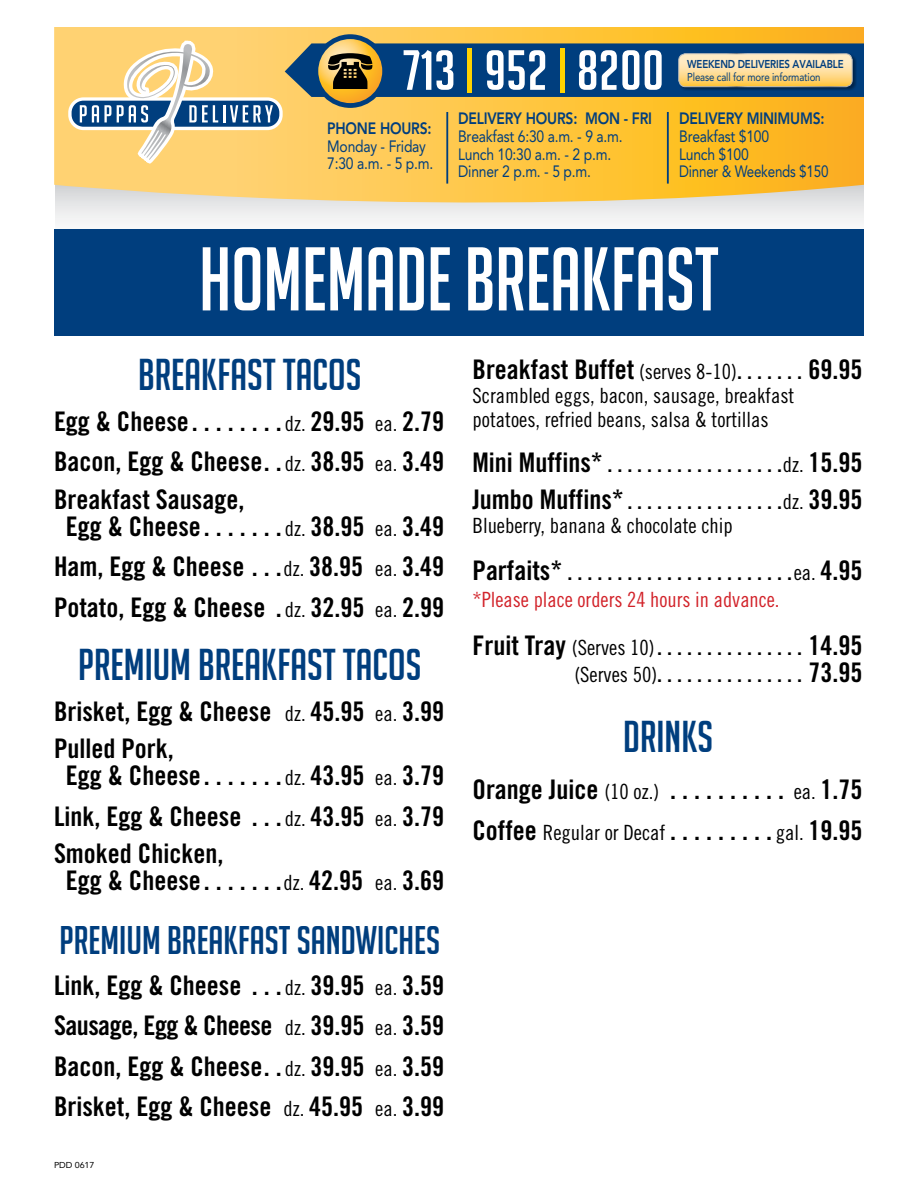
<style>
.page{position:relative;width:918px;height:1188px;background:#fff}
.page>*{position:absolute;margin:0;border:0;box-sizing:border-box;transform-origin:0 0}
.t1{font:88.05px "Big Noodle Titling";color:#fff;scale:.91 1}
.t2{font:55.2px "Big Noodle Titling";color:#fff;scale:1.04 1}
.t3{font:43.5px "Big Noodle Titling";color:#003e7e}
.t4{font:39px "Big Noodle Titling";color:#003e7e}
.t5{font:27px/40.5px "Trade Gothic Bold Cond Twenty";color:#000}
.t6{font:22.5px/27px "Trade Gothic Bold Cond Twenty";color:#000;text-align:right}
.t7{font:21px/24px "Trade Gothic Cond Eighteen";color:#000}
.t8{font:21px "Trade Gothic Cond Eighteen";color:#d2232a}
.t9{font:16.35px/17.7px "Avenir LT Std";letter-spacing:-.015em;color:#003e7e;scale:.85 1}
.t10{font:800 16.35px "Avenir LT Std";letter-spacing:-.015em;color:#003e7e;scale:.85 1}
.t11{font:11.4px "Avenir LT Std";letter-spacing:-.015em;color:#003e7e;scale:.85 1}
.t12{font:800 11.4px "Avenir LT Std";letter-spacing:-.015em;color:#003e7e;scale:.85 1}
.t13{font:8.55px "Avenir LT Std";letter-spacing:-.01em;color:#000;scale:1.05 1}
.s1{font-size:51px;color:#ffd200}
.s2{font-family:"Trade Gothic Cond Eighteen";font-size:21px}
.s3{font-size:22.5px}
.s4{font-size:27px}
</style>
<div class="page">
<svg style="left:55px;top:229px;width:809px;height:1px"></svg>
<svg style="left:54px;top:27px;width:810px;height:195px"></svg>
<hr style="left:446px;top:112px;width:2px;height:72px;background:#003e7e">
<hr style="left:667px;top:112px;width:2px;height:72px;background:#003e7e">
<svg style="left:65px;top:27px;width:799px;height:151px;background:#c2a85e"></svg>
<div style="left:678px;top:53px;width:179px;height:38px;background:#000;opacity:.43"></div>
<svg style="left:679px;top:54px;width:173px;height:33px;background:#fede9a"></svg>
<div style="left:679px;top:54px;width:173px;height:33px;border:1px solid #fff;border-radius:7px"></div>
<div style="left:54px;top:230px;width:810px;height:106px;background:#003e7e"></div>
<h2 class="t2" style="left:403px;top:40px;width:253px">713 <span class="s1">|</span> 952 <span class="s1">|</span> 8200</h2>
<p class="t10" style="left:327px;top:119px;width:124px">PHONE HOURS:</p>
<p class="t9" style="left:327px;top:137px;width:126px">Monday - Friday<br>7:30 a.m. - 5 p.m.</p>
<p class="t10" style="left:458px;top:109px;width:230px">DELIVERY HOURS: MON - FRI</p>
<p class="t9" style="left:458px;top:128px;width:195px">Breakfast 6:30 a.m. - 9 a.m.<br>Lunch 10:30 a.m. - 2 p.m.<br>Dinner 2 p.m. - 5 p.m.</p>
<p class="t12" style="left:687px;top:58px;width:186px">WEEKEND DELIVERIES AVAILABLE</p>
<p class="t11" style="left:687px;top:70px;width:158px">Please call for more information</p>
<p class="t10" style="left:679px;top:109px;width:173px">DELIVERY MINIMUMS:</p>
<p class="t9" style="left:679px;top:128px;width:177px">Breakfast $100<br>Lunch $100<br>Dinner &amp; Weekends $150</p>
<h1 class="t1" style="left:199px;top:232px;width:573px">HOMEMADE BREAKFAST</h1>
<h3 class="t3" style="left:138px;top:351px;width:225px">BREAKFAST TACOS</h3>
<p class="t5" style="left:54px;top:400px;width:392px">Egg &amp; Cheese . . . . . . . <span class="s2">dz.</span> 29.95 <span class="s2">ea.</span> 2.79<br>Bacon, Egg &amp; Cheese . <span class="s2">dz.</span> 38.95 <span class="s2">ea.</span> 3.49</p>
<p class="t5" style="left:66px;top:485px;width:380px;line-height:27px;text-indent:-12px">Breakfast Sausage,<br>Egg &amp; Cheese . . . . . . <span class="s2">dz.</span> 38.95 <span class="s2">ea.</span> 3.49</p>
<p class="t5" style="left:54px;top:546px;width:392px">Ham, Egg &amp; Cheese . . <span class="s2">dz.</span> 38.95 <span class="s2">ea.</span> 3.49<br>Potato, Egg &amp; Cheese . <span class="s2">dz.</span> 32.95 <span class="s2">ea.</span> 2.99</p>
<h3 class="t3" style="left:78px;top:641px;width:345px">PREMIUM BREAKFAST TACOS</h3>
<p class="t5" style="left:54px;top:692px;width:392px;line-height:37.5px">Brisket, Egg &amp; Cheese <span class="s2">dz.</span> 45.95 <span class="s2">ea.</span> 3.99<br>Pulled Pork,</p>
<p class="t5" style="left:54px;top:755px;width:392px;text-align:center">Egg &amp; Cheese . . . . . . <span class="s2">dz.</span> 43.95 <span class="s2">ea.</span> 3.79<br>Link, Egg &amp; Cheese . . <span class="s2">dz.</span> 43.95 <span class="s2">ea.</span> 3.79</p>
<p class="t5" style="left:66px;top:840px;width:380px;line-height:27px;text-indent:-12px">Smoked Chicken,<br>Egg &amp; Cheese . . . . . . <span class="s2">dz.</span> 42.95 <span class="s2">ea.</span> 3.69</p>
<h3 class="t4" style="left:59px;top:919px;width:382px">PREMIUM BREAKFAST SANDWICHES</h3>
<p class="t5" style="left:54px;top:964px;width:392px;text-align:justify">Link, Egg &amp; Cheese . . <span class="s2">dz.</span> 39.95 <span class="s2">ea.</span> 3.59<br>Sausage, Egg &amp; Cheese <span class="s2">dz.</span> 39.95 <span class="s2">ea.</span> 3.59<br>Bacon, Egg &amp; Cheese . <span class="s2">dz.</span> 39.95 <span class="s2">ea.</span> 3.59<br>Brisket, Egg &amp; Cheese <span class="s2">dz.</span> 45.95 <span class="s2">ea.</span> 3.99</p>
<p class="t13" style="left:54px;top:1160px;width:40px">PDD 0617</p>
<p class="t5" style="left:472px;top:349px;width:392px">Breakfast Buffet <span class="s2">(serves 8-10)</span> <span class="s3">. . . . . .</span> 69.95</p>
<p class="t7" style="left:473px;top:384px;width:323px">Scrambled eggs, bacon, sausage, breakfast potatoes, refried beans, salsa &amp; tortillas</p>
<p class="t5" style="left:472px;top:443px;width:392px;line-height:37.5px">Mini Muffins* <span class="s3">. . . . . . . . . . . . . . . . .</span> <span class="s2">dz.</span> 15.95<br>Jumbo Muffins* <span class="s3">. . . . . . . . . . . . . . .</span> <span class="s2">dz.</span> 39.95</p>
<p class="t7" style="left:473px;top:513px;width:262px">Blueberry, banana &amp; chocolate chip</p>
<p class="t6" style="left:472px;top:559px;width:392px"><span class="s4">Parfaits*</span>.......................<span class="s2">ea.</span> <span class="s4">4.95</span></p>
<p class="t8" style="left:472px;top:587px;width:309px">*Please place orders 24 hours in advance.</p>
<p class="t6" style="left:473px;top:633px;width:392px"><span class="s4">Fruit Tray</span> <span class="s2">(Serves 10)</span> . . . . . . . . . . . . . . . <span class="s4">14.95 </span><span class="s2">(Serves 50)</span> . . . . . . . . . . . . . . . <span class="s4">73.95</span></p>
<h3 class="t3" style="left:623px;top:713px;width:91px">DRINKS</h3>
<p class="t5" style="left:472px;top:769px;width:392px">Orange Juice <span class="s2">(10 oz.)</span> . . . . . . . . . . <span class="s2">ea.</span> 1.75<br>Coffee <span class="s2">Regular or Decaf</span> . . . . . . . . <span class="s2">gal.</span> 19.95</p>
</div>
